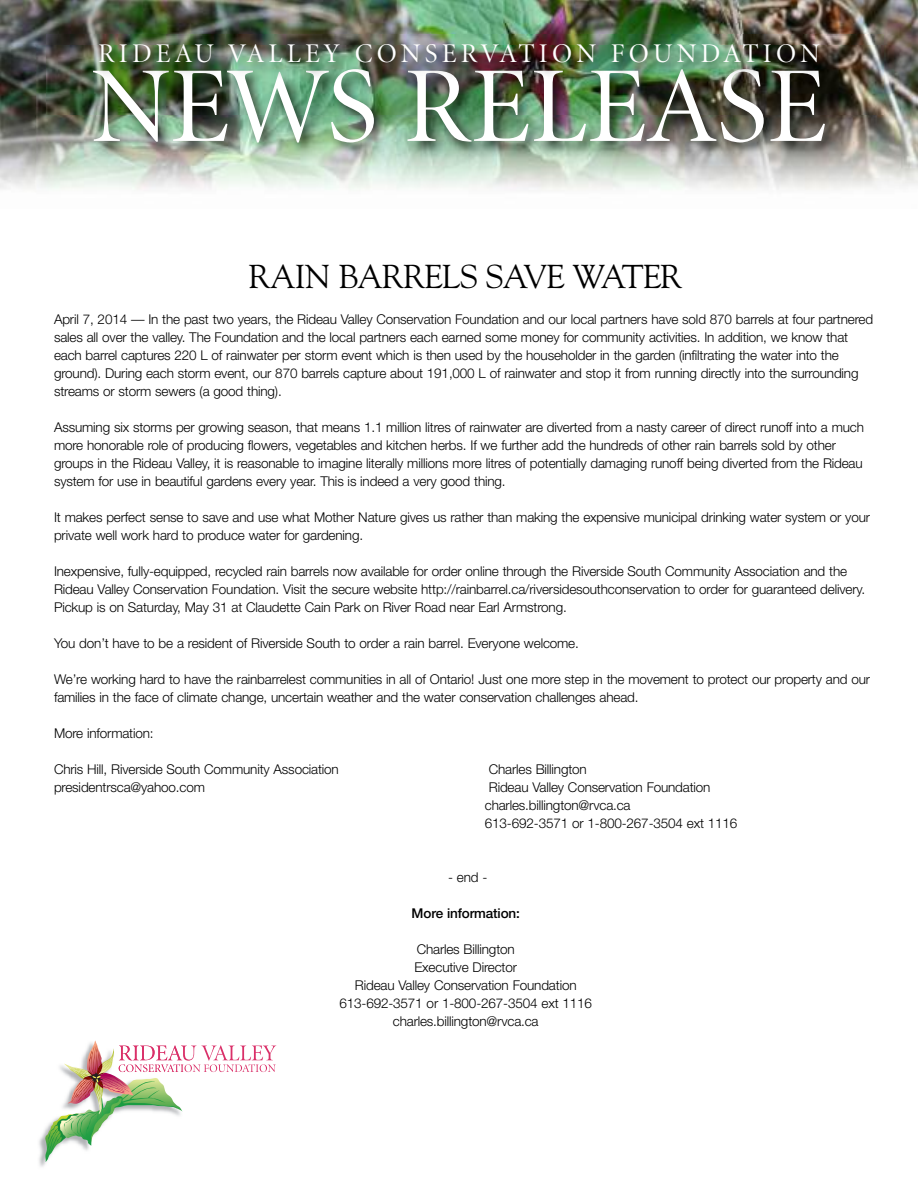
<style>
.page{position:relative;width:918px;height:1188px;background:#fff}
.page>*{position:absolute;margin:0;border:0;box-sizing:border-box;transform-origin:0 0}
.t1{font:108px "Minion Display";color:#fff}
.t2{font:33px "Goudy";letter-spacing:-.025em;color:#000}
.t3{font:27px "Minion Display";letter-spacing:.155em;color:#fff}
.t4{font:300 13.5px/18px "Helvetica Neue";letter-spacing:-.01em;color:#000}
.t5{font:500 13.5px "Helvetica Neue";letter-spacing:-.01em;color:#000}
</style>
<div class="page">
<img style="left:0;top:0;width:918px;height:189px">
<img style="left:36px;top:45px;width:858px;height:146px">
<img style="left:39px;top:1040px;width:57px;height:127px">
<svg style="left:43px;top:1041px;width:233px;height:121px"></svg>
<img style="left:47px;top:35px;width:837px;height:79px">
<img style="left:93px;top:69px;width:552px;height:45px">
<h3 class="t3" style="left:98px;top:42px;width:723px">RIDEAU VALLEY CONSERVATION FOUNDATION</h3>
<h1 class="t1" style="left:91px;top:64px;width:737px">NEWS RELEASE</h1>
<h2 class="t2" style="left:249px;top:257px;width:435px">RAIN BARRELS SAVE WATER</h2>
<p class="t4" style="left:54px;top:311px;width:821px">April 7, 2014 — In the past two years, the Rideau Valley Conservation Foundation and our local partners have sold 870 barrels at four partnered sales all over the valley. The Foundation and the local partners each earned some money for community activities. In addition, we know that each barrel captures 220 L of rainwater per storm event which is then used by the householder in the garden (infiltrating the water into the ground). During each storm event, our 870 barrels capture about 191,000 L of rainwater and stop it from running directly into the surrounding streams or storm sewers (a good thing).</p>
<p class="t4" style="left:54px;top:419px;width:812px">Assuming six storms per growing season, that means 1.1 million litres of rainwater are diverted from a nasty career of direct runoff into a much more honorable role of producing flowers, vegetables and kitchen herbs. If we further add the hundreds of other rain barrels sold by other groups in the Rideau Valley, it is reasonable to imagine literally millions more litres of potentially damaging runoff being diverted from the Rideau system for use in beautiful gardens every year. This is indeed a very good thing.</p>
<p class="t4" style="left:54px;top:509px;width:818px">It makes perfect sense to save and use what Mother Nature gives us rather than making the expensive municipal drinking water system or your private well work hard to produce water for gardening.</p>
<p class="t4" style="left:54px;top:563px;width:813px">Inexpensive, fully-equipped, recycled rain barrels now available for order online through the Riverside South Community Association and the<br>Rideau Valley Conservation Foundation. Visit the secure website http://rainbarrel.ca/riversidesouthconservation to order for guaranteed delivery.<br>Pickup is on Saturday, May 31 at Claudette Cain Park on River Road near Earl Armstrong.</p>
<p class="t4" style="left:54px;top:635px;width:526px">You don’t have to be a resident of Riverside South to order a rain barrel. Everyone welcome.</p>
<p class="t4" style="left:54px;top:671px;width:818px">We’re working hard to have the rainbarrelest communities in all of Ontario! Just one more step in the movement to protect our property and our families in the face of climate change, uncertain weather and the water conservation challenges ahead.</p>
<p class="t4" style="left:54px;top:725px;width:101px">More information:</p>
<p class="t4" style="left:54px;top:761px;width:286px">Chris Hill, Riverside South Community Association</p>
<p class="t4" style="left:489px;top:761px;width:100px">Charles Billington</p>
<p class="t4" style="left:54px;top:779px;width:153px">presidentrsca@yahoo.com</p>
<p class="t4" style="left:485px;top:779px;width:254px">Rideau Valley Conservation Foundation charles.billington@rvca.ca<br>613-692-3571 or 1-800-267-3504 ext 1116</p>
<p class="t4" style="left:448px;top:869px;width:41px">- end -</p>
<p class="t5" style="left:412px;top:908px;width:110px">More information:</p>
<p class="t4" style="left:339px;top:941px;width:254px;text-align:center">Charles Billington<br>Executive Director<br>Rideau Valley Conservation Foundation<br>613-692-3571 or 1-800-267-3504 ext 1116 charles.billington@rvca.ca</p>
</div>
